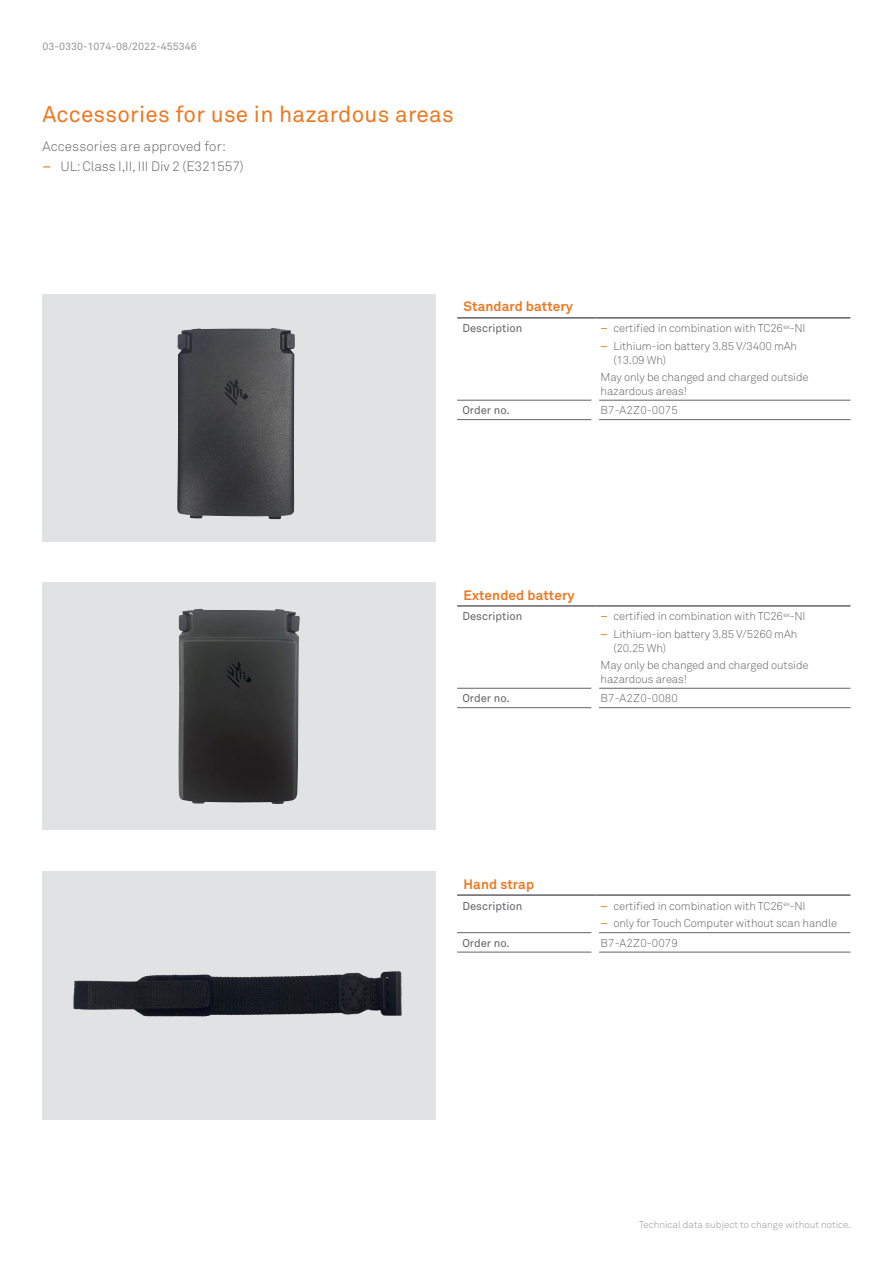
<style>
.page{position:relative;width:893px;height:1263px;background:#fff}
.page>*{position:absolute;margin:0;border:0;box-sizing:border-box;transform-origin:0 0}
.BARTEC_H3_9_5_12pt{font:22.5px "Akkurat Pro";letter-spacing:.01em;color:#ec7923}
.t1{font:300 13.5px "Akkurat Pro";color:#636366}
.BARTEC_H3_9_5_12pt-2{font:700 13.5px "Akkurat Pro";letter-spacing:.01em;color:#ec7923}
.BARTEC_Main_Copy_Bul{font:300 11.25px/13.5px "Akkurat Pro";letter-spacing:-.01em;color:#636366}
.t2{font:11.25px "Akkurat Pro";color:#636366}
.BARTEC_-_Main_Copy_9{font:300 11.25px "Akkurat Pro";letter-spacing:.01em;color:#636366}
.Page_Numbers___Runni{font:10.5px "Akkurat Pro";color:#939598}
.t3{font:300 9.75px "Akkurat Pro";color:#939598}
.s1{font-weight:400;color:#ec7923}
</style>
<div class="page">
<hr style="left:457px;top:317px;width:138px;height:2px;background:#636366">
<hr style="left:595px;top:317px;width:255px;height:2px;background:#636366">
<hr style="left:457px;top:400px;width:135px;height:1px;background:#636366">
<hr style="left:457px;top:419px;width:135px;height:1px;background:#636366">
<hr style="left:599px;top:400px;width:251px;height:1px;background:#636366">
<hr style="left:599px;top:419px;width:251px;height:1px;background:#636366">
<hr style="left:457px;top:894px;width:138px;height:2px;background:#636366">
<hr style="left:595px;top:894px;width:255px;height:2px;background:#636366">
<hr style="left:457px;top:932px;width:135px;height:1px;background:#636366">
<hr style="left:457px;top:952px;width:135px;height:1px;background:#636366">
<hr style="left:599px;top:932px;width:251px;height:1px;background:#636366">
<hr style="left:599px;top:952px;width:251px;height:1px;background:#636366">
<hr style="left:457px;top:605px;width:138px;height:2px;background:#636366">
<hr style="left:595px;top:605px;width:255px;height:2px;background:#636366">
<hr style="left:457px;top:688px;width:135px;height:1px;background:#636366">
<hr style="left:457px;top:707px;width:135px;height:1px;background:#636366">
<hr style="left:599px;top:688px;width:251px;height:1px;background:#636366">
<hr style="left:599px;top:707px;width:251px;height:1px;background:#636366">
<div style="left:43px;top:294px;width:393px;height:248px;background:#e1e2e4"></div>
<img style="left:177px;top:328px;width:118px;height:191px">
<div style="left:43px;top:872px;width:393px;height:248px;background:#e1e2e4"></div>
<img style="left:73px;top:971px;width:329px;height:46px">
<div style="left:43px;top:583px;width:393px;height:247px;background:#e1e2e4"></div>
<img style="left:179px;top:609px;width:121px;height:195px">
<p class="Page_Numbers___Runni" style="left:43px;top:41px;width:156px">03-0330-1074-08/2022-455346</p>
<p class="BARTEC_H3_9_5_12pt" style="left:43px;top:101px;width:413px">Accessories for use in hazardous areas</p>
<p class="t1" style="left:43px;top:138px;width:185px">Accessories are approved for:</p>
<p class="t1" style="left:43px;top:158px;width:203px"><span class="s1">–</span> UL: Class I,II, III Div 2 (E321557)</p>
<p class="BARTEC_H3_9_5_12pt-2" style="left:463px;top:298px;width:111px">Standard battery</p>
<p class="t2" style="left:462px;top:322px;width:61px">Description</p>
<p class="BARTEC_Main_Copy_Bul" style="left:601px;top:322px;width:207px"><span class="s1">–</span> certified in combination with TC26<sup>ex</sup>-NI</p>
<p class="BARTEC_Main_Copy_Bul" style="left:613px;top:339px;width:185px;text-indent:-13px"><span class="s1">–</span> Lithium-ion battery 3.85 V/3400 mAh (13.09 Wh)</p>
<p class="BARTEC_Main_Copy_Bul" style="left:601px;top:371px;width:209px">May only be changed and charged outside hazardous areas!</p>
<p class="t2" style="left:462px;top:404px;width:49px">Order no.</p>
<p class="BARTEC_-_Main_Copy_9" style="left:601px;top:404px;width:79px">B7-A2Z0-0075</p>
<p class="BARTEC_H3_9_5_12pt-2" style="left:463px;top:586px;width:113px">Extended battery</p>
<p class="t2" style="left:462px;top:610px;width:61px">Description</p>
<p class="BARTEC_Main_Copy_Bul" style="left:601px;top:610px;width:207px"><span class="s1">–</span> certified in combination with TC26<sup>ex</sup>-NI</p>
<p class="BARTEC_Main_Copy_Bul" style="left:613px;top:627px;width:185px;text-indent:-13px"><span class="s1">–</span> Lithium-ion battery 3.85 V/5260 mAh (20.25 Wh)</p>
<p class="BARTEC_Main_Copy_Bul" style="left:601px;top:659px;width:209px">May only be changed and charged outside hazardous areas!</p>
<p class="t2" style="left:462px;top:692px;width:49px">Order no.</p>
<p class="BARTEC_-_Main_Copy_9" style="left:601px;top:692px;width:79px">B7-A2Z0-0080</p>
<p class="BARTEC_H3_9_5_12pt-2" style="left:463px;top:876px;width:72px">Hand strap</p>
<p class="t2" style="left:462px;top:899px;width:61px">Description</p>
<p class="BARTEC_Main_Copy_Bul" style="left:601px;top:899px;width:207px"><span class="s1">–</span> certified in combination with TC26<sup>ex</sup>-NI</p>
<p class="BARTEC_Main_Copy_Bul" style="left:601px;top:917px;width:238px"><span class="s1">–</span> only for Touch Computer without scan handle</p>
<p class="t2" style="left:462px;top:936px;width:49px">Order no.</p>
<p class="BARTEC_-_Main_Copy_9" style="left:601px;top:936px;width:79px">B7-A2Z0-0079</p>
<p class="t3" style="left:639px;top:1219px;width:213px">Technical data subject to change without notice.</p>
</div>
